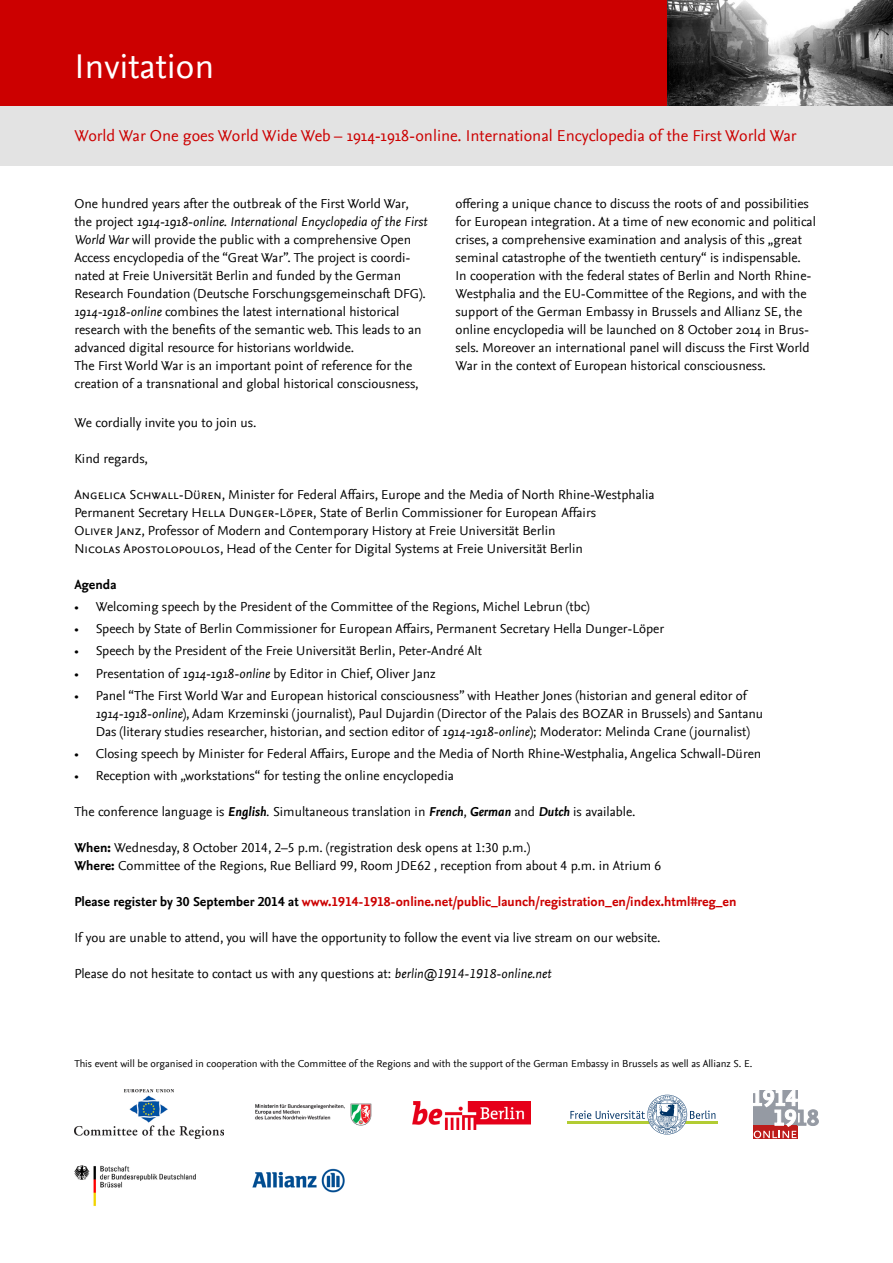
<style>
.page{position:relative;width:893px;height:1263px;background:#fff}
.page>*{position:absolute;margin:0;border:0;box-sizing:border-box;transform-origin:0 0}
.t1{font:36px "Nexus Sans";color:#fff}
.t2{font:16.5px "Nexus Sans";color:#c00}
.t3{font:13.5px/18px "Nexus Sans";color:#000}
.t4{font:13.5px/18px "Nexus Sans TF";color:#000}
.t5{font:700 13.5px "Nexus Sans TF";color:#c00}
.t6{font:700 13.5px "Nexus Sans TF";color:#000}
.t7{font:10.5px "Nexus Sans TF";color:#000}
.s1{font-style:italic}
.s2{font-family:"Nexus Sans TF"}
.s3{font-family:"Nexus Sans Regular SC"}
.s4{font-weight:700;font-style:italic}
.s5{font-weight:700}
.s6{color:#000}
</style>
<div class="page">
<hr style="left:568px;top:1121px;width:150px;height:2px;background:#b2cc33">
<svg style="left:570px;top:1095px;width:145px;height:39px"></svg>
<img style="left:74px;top:1090px;width:149px;height:48px">
<img style="left:255px;top:1103px;width:117px;height:23px">
<img style="left:412px;top:1101px;width:118px;height:29px">
<svg style="left:753px;top:1138px;width:44px;height:1px"></svg>
<svg style="left:753px;top:1090px;width:66px;height:48px"></svg>
<img style="left:252px;top:1168px;width:93px;height:25px">
<img style="left:74px;top:1165px;width:122px;height:41px">
<div style="left:0;top:0;width:893px;height:106px;background:#c00"></div>
<img style="left:668px;top:0;width:225px;height:106px">
<div style="left:0;top:106px;width:893px;height:60px;background:#e3e3e3"></div>
<h1 class="t1" style="left:74px;top:46px;width:141px">Invitation</h1>
<p class="t2" style="left:74px;top:126px;width:724px">World War One goes World Wide Web – 1914-1918-online. International Encyclopedia of the First World War</p>
<p class="t3" style="left:74px;top:194px;width:355px">One hundred years after the outbreak of the First World War, the project <span class="s1">1914-1918-online. International Encyclopedia of the First World War</span> <span class="s2">will</span> provide the public with a comprehensive Open Access encyclopedia of the “Great War”. The project is coordi&shy;nated at Freie Universität Berlin and funded by the German Research Foundation (Deutsche Forschungsgemeinschaft DFG).<br><span class="s1">1914-1918-online</span> combines the latest international historical research with the benefits of the semantic web. This leads to an advanced digital resource for historians worldwide.<br>The First World War is an important point of reference for the creation of a transnational and global historical consciousness,</p>
<p class="t3" style="left:455px;top:194px;width:362px">offering a unique chance to discuss the roots of and possibilities for European integration. At a time of new economic and political crises, a comprehensive examination and analysis of this „great seminal catastrophe of the twentieth century“ is indispensable.<br>In cooperation with the federal states of Berlin and North Rhine-Westphalia and the EU-Committee of the Regions, and with the support of the German Embassy in Brussels and Allianz SE, the online encyclopedia will be launched on 8 October 2014 in Brus&shy;sels. Moreover an international panel will discuss the First World War in the context of European historical consciousness.</p>
<p class="t4" style="left:74px;top:413px;width:184px">We cordially invite you to join us.</p>
<p class="t4" style="left:74px;top:449px;width:75px">Kind regards,</p>
<p class="t4" style="left:74px;top:485px;width:582px"><span class="s3">Angelica Schwall-Düren</span>, Minister for Federal Affairs, Europe and the Media of North Rhine-Westphalia Permanent Secretary <span class="s3">Hella Dunger-Löper,</span> State of Berlin Commissioner for European Affairs<br><span class="s3">Oliver Janz</span>, Professor of Modern and Contemporary History at Freie Universität Berlin<br><span class="s3">Nicolas Apostolopoulos</span>, Head of the Center for Digital Systems at Freie Universität Berlin</p>
<p class="t6" style="left:74px;top:576px;width:44px">Agenda</p>
<p class="t3" style="left:74px;top:598px;width:517px">• Welcoming speech by the President of the Committee of the Regions, Michel Lebrun (tbc)</p>
<p class="t3" style="left:74px;top:620px;width:591px">• Speech by State of Berlin Commissioner for European Affairs, Permanent Secretary Hella Dunger-Löper</p>
<p class="t3" style="left:74px;top:642px;width:409px">• Speech by the President of the Freie Universität Berlin, Peter-André Alt</p>
<p class="t3" style="left:74px;top:664px;width:363px">• Presentation of <span class="s1">1914-1918-online</span> by Editor in Chief, Oliver Janz</p>
<p class="t3" style="left:96px;top:687px;width:669px;text-indent:-21px">• Panel “The First World War and European historical consciousness” with Heather Jones (historian and general editor of<br><span class="s1">1914-1918-online</span>), Adam Krzeminski (journalist), Paul Dujardin (Director of the Palais des BOZAR in Brussels) and Santanu<br>Das (literary studies researcher, historian, and section editor of <span class="s1">1914-1918-online</span>); Moderator: Melinda Crane (journalist)</p>
<p class="t3" style="left:74px;top:745px;width:688px">• Closing speech by Minister for Federal Affairs, Europe and the Media of North Rhine-Westphalia, Angelica Schwall-Düren</p>
<p class="t3" style="left:74px;top:767px;width:381px">• Reception with „workstations“ for testing the online encyclopedia</p>
<p class="t4" style="left:74px;top:803px;width:562px">The conference language is <span class="s4">English</span>. Simultaneous translation in <span class="s4">French</span>, <span class="s4">German</span> and <span class="s4">Dutch</span> is available.</p>
<p class="t4" style="left:74px;top:839px;width:588px"><span class="s5">When:</span> Wednesday, 8 October 2014, 2–5 p.m. (registration desk opens at 1:30 p.m.)<br><span class="s5">Where:</span> Committee of the Regions, Rue Belliard 99, Room JDE62 , reception from about 4 p.m. in Atrium 6</p>
<p class="t5" style="left:74px;top:894px;width:664px"><span class="s6">Please register by 30 September 2014 at</span> www.1914-1918-online.net/public_launch/registration_en/index.html#reg_en</p>
<p class="t4" style="left:74px;top:929px;width:588px">If you are unable to attend, you will have the opportunity to follow the event via live stream on our website.</p>
<p class="t4" style="left:74px;top:965px;width:478px">Please do not hesitate to contact us with any questions at: <span class="s1">berlin@1914-1918-online.net</span></p>
<p class="t7" style="left:74px;top:1057px;width:680px">This event will be organised in cooperation with the Committee of the Regions and with the support of the German Embassy in Brussels as well as Allianz S. E.</p>
</div>
